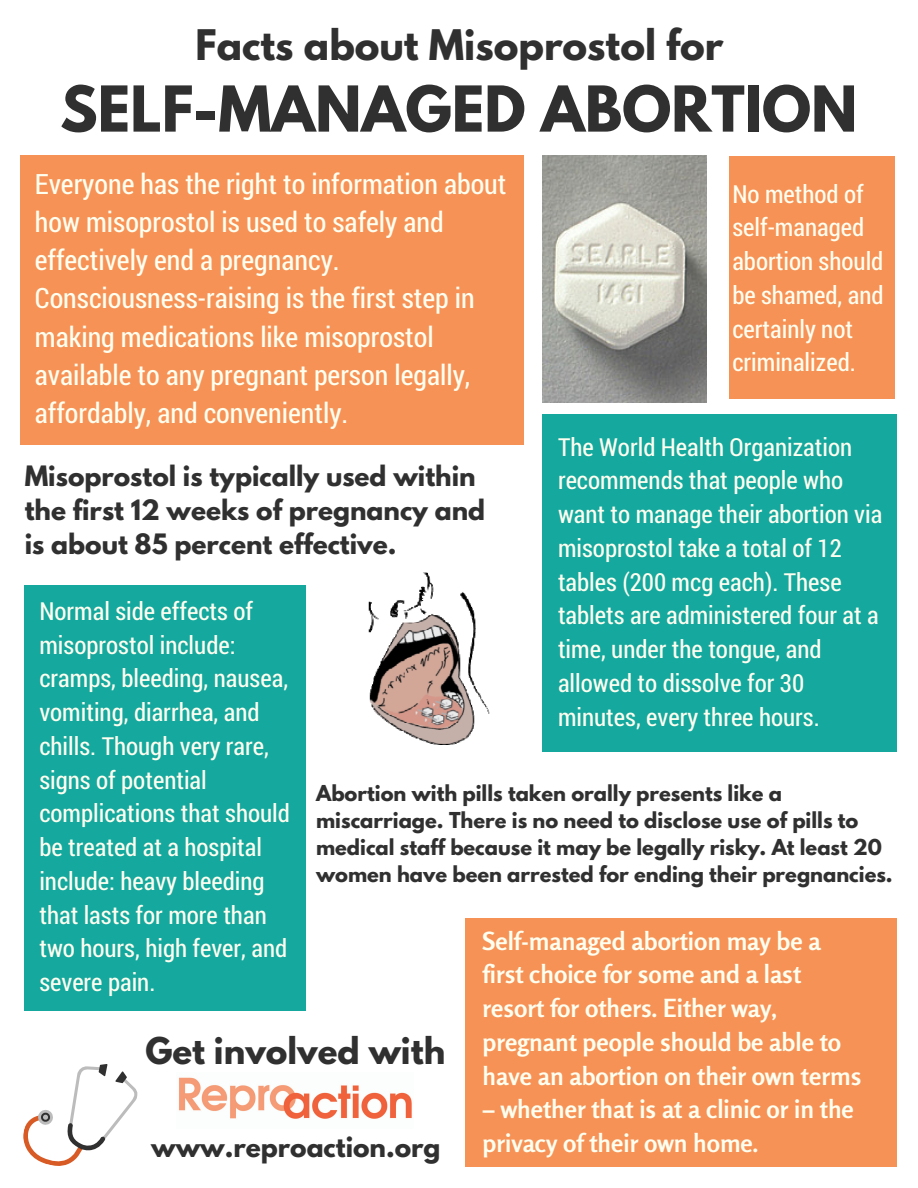
<style>
.page{position:relative;width:918px;height:1188px;background:#fff}
.page>*{position:absolute;margin:0;border:0;box-sizing:border-box;transform-origin:0 0}
.t1{font:700 55.95px "League Spartan";color:#303030}
.t2{font:700 37.35px "League Spartan";color:#303030}
.t3{font:700 32.7px "League Spartan";color:#303030}
.t4{font:28.05px/38.2px "Roboto Condensed";color:#fffff0}
.t5{font:24.9px/33.8px "Roboto Condensed";color:#fffff0}
.t6{font:700 24.9px/33.8px "Rosario";color:#fffff0}
.t7{font:700 24.9px/33.8px "League Spartan";color:#303030}
.t8{font:700 19.5px/27px "League Spartan";color:#303030}
</style>
<div class="page">
<div style="left:20px;top:155px;width:504px;height:289px;background:#f79257"></div>
<div style="left:729px;top:156px;width:165px;height:243px;background:#f79257"></div>
<div style="left:542px;top:414px;width:355px;height:337px;background:#14a89e"></div>
<svg style="left:23px;top:1064px;width:115px;height:102px"></svg>
<div style="left:465px;top:918px;width:432px;height:249px;background:#f79257"></div>
<div style="left:25px;top:585px;width:281px;height:425px;background:#14a89e"></div>
<img style="left:332px;top:573px;width:184px;height:184px;border-radius:11px">
<img style="left:179px;top:1077px;width:233px;height:42px">
<img style="left:542px;top:155px;width:164px;height:248px">
<h2 class="t2" style="left:196px;top:26px;width:529px">Facts about Misoprostol for</h2>
<h1 class="t1" style="left:60px;top:81px;width:799px">SELF-MANAGED ABORTION</h1>
<p class="t4" style="left:35px;top:163px;width:473px">Everyone has the right to information about how misoprostol is used to safely and effectively end a pregnancy.<br>Consciousness-raising is the first step in making medications like misoprostol available to any pregnant person legally, affordably, and conveniently.</p>
<p class="t5" style="left:732px;top:176px;width:153px">No method of self-managed abortion should be shamed, and certainly not criminalized.</p>
<p class="t5" style="left:558px;top:429px;width:326px">The World Health Organization recommends that people who want to manage their abortion via misoprostol take a total of 12 tables (200 mcg each). These tablets are administered four at a time, under the tongue, and allowed to dissolve for 30 minutes, every three hours.</p>
<p class="t7" style="left:25px;top:462px;width:462px">Misoprostol is typically used within the first 12 weeks of pregnancy and is about 85 percent effective.</p>
<p class="t5" style="left:39px;top:593px;width:252px">Normal side effects of misoprostol include: cramps, bleeding, nausea, vomiting, diarrhea, and chills. Though very rare, signs of potential complications that should be treated at a hospital include: heavy bleeding that lasts for more than two hours, high fever, and severe pain.</p>
<p class="t8" style="left:316px;top:782px;width:578px">Abortion with pills taken orally presents like a miscarriage. There is no need to disclose use of pills to medical staff because it may be legally risky. At least 20 women have been arrested for ending their pregnancies.</p>
<p class="t6" style="left:483px;top:923px;width:380px">Self-managed abortion may be a first choice for some and a last resort for others. Either way, pregnant people should be able to have an abortion on their own terms</p>
<p class="t6" style="left:483px;top:1092px;width:373px">– whether that is at a clinic or in the privacy of their own home.</p>
<h3 class="t3" style="left:145px;top:1035px;width:301px">Get involved with</h3>
<p class="t7" style="left:151px;top:1133px;width:291px">www.reproaction.org</p>
</div>
